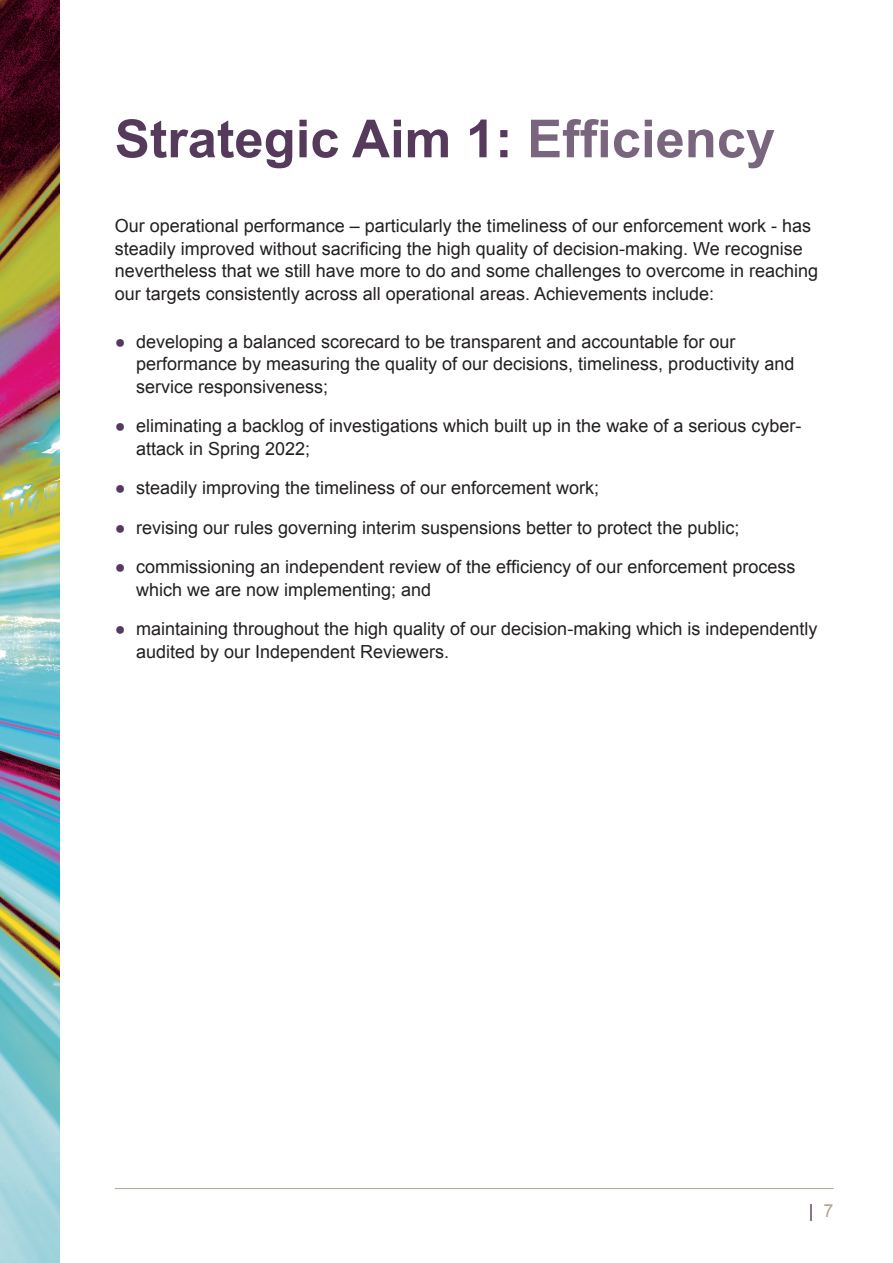
<style>
.page{position:relative;width:893px;height:1263px;background:#fff}
.page>*{position:absolute;margin:0;border:0;box-sizing:border-box;transform-origin:0 0}
.t1{font:700 52.5px "Arial";color:#553a5c}
.t2{font:18px/22.5px "Arial";color:#231f20}
.t3{font:18px "Arial";color:#553a5c}
.s1{color:#7a657e}
.s2{font-weight:700;color:#553a5c}
.s3{color:#aca894}
</style>
<div class="page">
<hr style="left:115px;top:1188px;width:718px;height:1px;background:#aca894">
<img style="left:0;top:0;width:60px;height:1263px">
<h1 class="t1" style="left:115px;top:104px;width:662px">Strategic Aim 1: <span class="s1">Efficiency</span></h1>
<p class="t2" style="left:115px;top:215px;width:705px">Our operational performance – particularly the timeliness of our enforcement work - has steadily improved without sacrificing the high quality of decision-making. We recognise nevertheless that we still have more to do and some challenges to overcome in reaching our targets consistently across all operational areas. Achievements include:</p>
<p class="t2" style="left:136px;top:330px;width:660px;text-indent:-21px"><span class="s2">●</span> developing a balanced scorecard to be transparent and accountable for our performance by measuring the quality of our decisions, timeliness, productivity and service responsiveness;</p>
<p class="t2" style="left:136px;top:415px;width:667px;text-indent:-21px"><span class="s2">●</span> eliminating a backlog of investigations which built up in the wake of a serious cyber&shy;attack in Spring 2022;</p>
<p class="t2" style="left:115px;top:477px;width:486px"><span class="s2">●</span> steadily improving the timeliness of our enforcement work;</p>
<p class="t2" style="left:115px;top:516px;width:626px"><span class="s2">●</span> revising our rules governing interim suspensions better to protect the public;</p>
<p class="t2" style="left:136px;top:556px;width:661px;text-indent:-21px"><span class="s2">●</span> commissioning an independent review of the efficiency of our enforcement process which we are now implementing; and</p>
<p class="t2" style="left:136px;top:618px;width:683px;text-indent:-21px"><span class="s2">●</span> maintaining throughout the high quality of our decision-making which is independently audited by our Independent Reviewers.</p>
<p class="t3" style="left:809px;top:1198px;width:26px">| <span class="s3">7</span></p>
</div>
